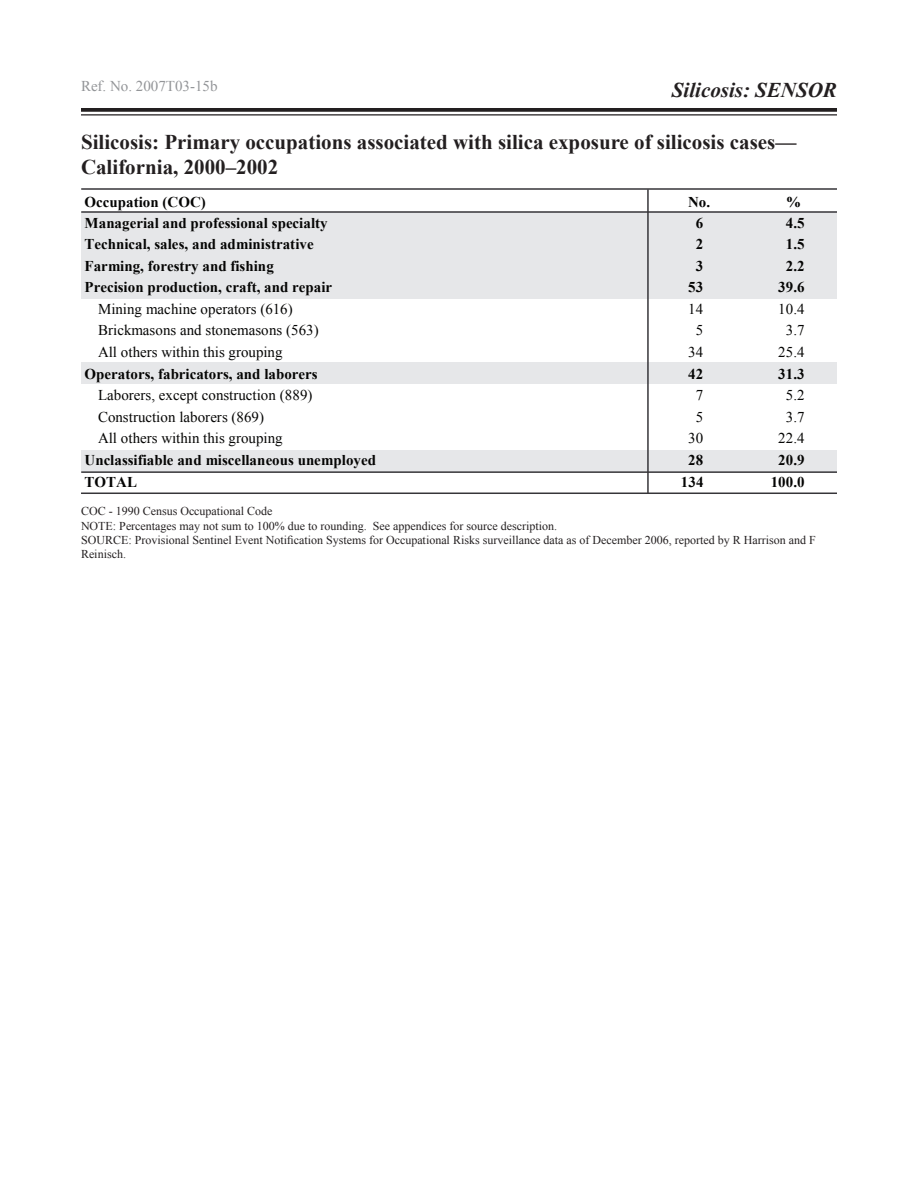
<style>
.page{position:relative;width:918px;height:1188px;background:#fff}
.page>*{position:absolute;margin:0;border:0;box-sizing:border-box;transform-origin:0 0}
.t1{font:700 21px/25.2px "Times New Roman";color:#231f20}
.t2{font:italic 700 21px "Times New Roman";color:#231f20}
.t3{font:700 15px "Times New Roman";color:#050504}
.t4{font:15px "Times New Roman";color:#050504}
.t5{font:15px "Times New Roman";color:#939598}
.t6{font:12px/14.4px "Times New Roman";color:#231f20}
</style>
<div class="page">
<svg style="left:81px;top:108px;width:756px;height:4px;background:#302d2d"></svg>
<hr style="left:81px;top:114px;width:756px;height:2px;background:#231f20">
<div style="left:82px;top:363px;width:755px;height:21px;background:#e6e7e9"></div>
<div style="left:81px;top:450px;width:756px;height:22px;background:#e6e7e9"></div>
<div style="left:81px;top:212px;width:756px;height:87px;background:#e6e7e9"></div>
<hr style="left:81px;top:188px;width:756px;height:2px;background:#363539">
<hr style="left:81px;top:471px;width:756px;height:2px;background:#363539">
<hr style="left:81px;top:493px;width:756px;height:1px;background:#363539">
<hr style="left:647px;top:189px;width:2px;height:305px;background:#363539">
<hr style="left:81px;top:211px;width:756px;height:2px;background:#363539">
<p class="t5" style="left:81px;top:76px;width:138px">Ref. No. 2007T03-15b</p>
<h1 class="t2" style="left:672px;top:75px;width:167px">Silicosis: SENSOR</h1>
<p class="t1" style="left:81px;top:129px;width:717px">Silicosis: Primary occupations associated with silica exposure of silicosis cases—<br>California, 2000–2002</p>
<p class="t3" style="left:85px;top:191px;width:123px">Occupation (COC)</p>
<p class="t3" style="left:688px;top:191px;width:24px">No.</p>
<p class="t3" style="left:786px;top:191px;width:16px">%</p>
<p class="t3" style="left:85px;top:212px;width:245px">Managerial and professional specialty</p>
<p class="t3" style="left:696px;top:212px;width:9px">6</p>
<p class="t3" style="left:786px;top:212px;width:20px">4.5</p>
<p class="t3" style="left:85px;top:234px;width:231px">Technical, sales, and administrative</p>
<p class="t3" style="left:696px;top:234px;width:9px">2</p>
<p class="t3" style="left:786px;top:234px;width:20px">1.5</p>
<p class="t3" style="left:85px;top:255px;width:191px">Farming, forestry and fishing</p>
<p class="t3" style="left:696px;top:255px;width:9px">3</p>
<p class="t3" style="left:786px;top:255px;width:20px">2.2</p>
<p class="t3" style="left:85px;top:277px;width:249px">Precision production, craft, and repair</p>
<p class="t3" style="left:688px;top:277px;width:17px">53</p>
<p class="t3" style="left:778px;top:277px;width:28px">39.6</p>
<p class="t4" style="left:98px;top:298px;width:196px">Mining machine operators (616)</p>
<p class="t4" style="left:688px;top:298px;width:17px">14</p>
<p class="t4" style="left:778px;top:298px;width:28px">10.4</p>
<p class="t4" style="left:98px;top:320px;width:222px">Brickmasons and stonemasons (563)</p>
<p class="t4" style="left:696px;top:320px;width:9px">5</p>
<p class="t4" style="left:786px;top:320px;width:20px">3.7</p>
<p class="t4" style="left:98px;top:342px;width:186px">All others within this grouping</p>
<p class="t4" style="left:688px;top:342px;width:17px">34</p>
<p class="t4" style="left:778px;top:342px;width:28px">25.4</p>
<p class="t3" style="left:85px;top:363px;width:235px">Operators, fabricators, and laborers</p>
<p class="t3" style="left:688px;top:363px;width:17px">42</p>
<p class="t3" style="left:778px;top:363px;width:28px">31.3</p>
<p class="t4" style="left:98px;top:385px;width:216px">Laborers, except construction (889)</p>
<p class="t4" style="left:696px;top:385px;width:9px">7</p>
<p class="t4" style="left:786px;top:385px;width:20px">5.2</p>
<p class="t4" style="left:98px;top:407px;width:167px">Construction laborers (869)</p>
<p class="t4" style="left:696px;top:407px;width:9px">5</p>
<p class="t4" style="left:786px;top:407px;width:20px">3.7</p>
<p class="t4" style="left:98px;top:428px;width:186px">All others within this grouping</p>
<p class="t4" style="left:688px;top:428px;width:17px">30</p>
<p class="t4" style="left:778px;top:428px;width:28px">22.4</p>
<p class="t3" style="left:85px;top:450px;width:293px">Unclassifiable and miscellaneous unemployed</p>
<p class="t3" style="left:688px;top:450px;width:17px">28</p>
<p class="t3" style="left:778px;top:450px;width:28px">20.9</p>
<p class="t3" style="left:85px;top:471px;width:54px">TOTAL</p>
<p class="t3" style="left:681px;top:471px;width:24px">134</p>
<p class="t3" style="left:771px;top:471px;width:35px">100.0</p>
<p class="t6" style="left:81px;top:504px;width:193px">COC - 1990 Census Occupational Code</p>
<p class="t6" style="left:81px;top:518px;width:478px">NOTE: Percentages may not sum to 100% due to rounding. See appendices for source description.</p>
<p class="t6" style="left:81px;top:533px;width:736px">SOURCE: Provisional Sentinel Event Notification Systems for Occupational Risks surveillance data as of December 2006, reported by R Harrison and F<br>Reinisch.</p>
</div>
